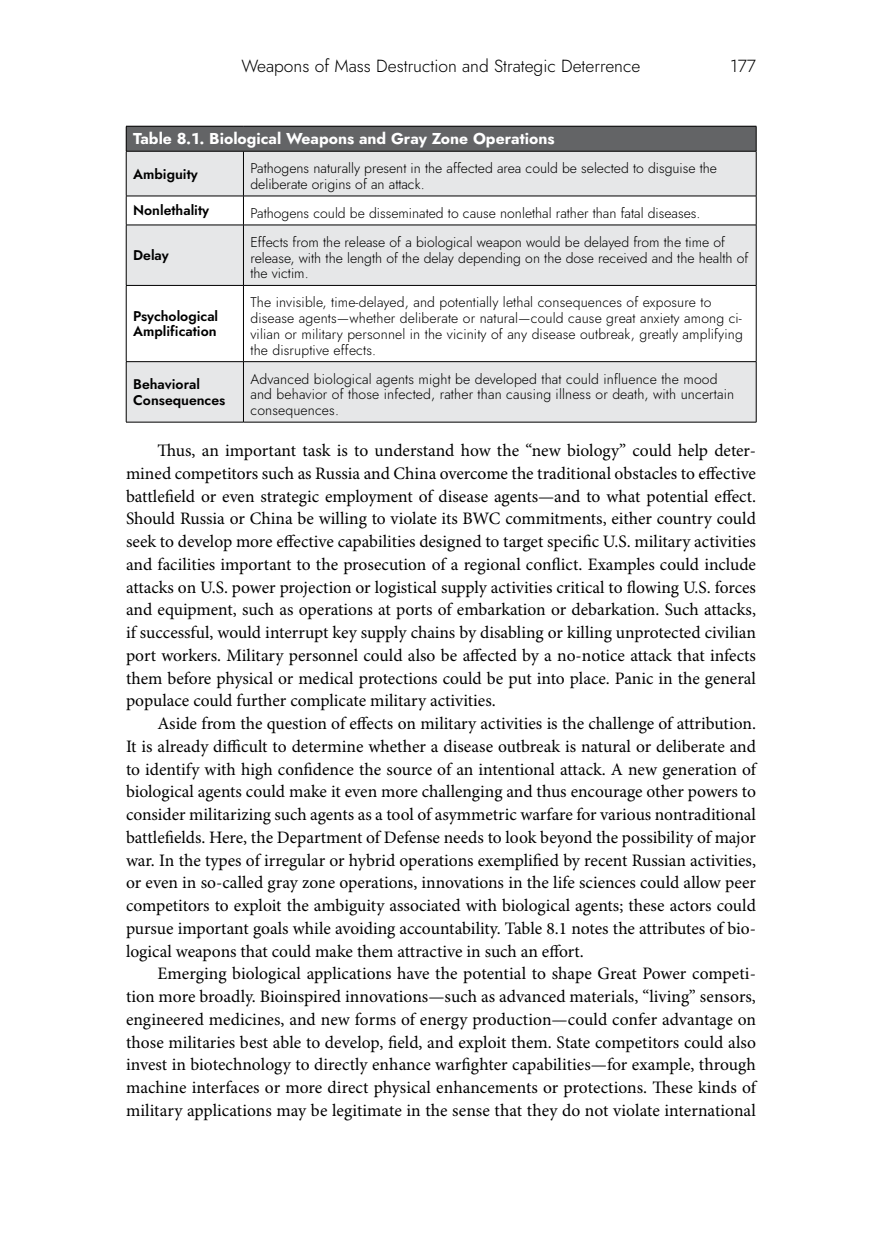
<style>
.page{position:relative;width:882px;height:1260px;background:#fff}
.page>*{position:absolute;margin:0;border:0;box-sizing:border-box;transform-origin:0 0}
.t1{font:17.5px/22.8px "Minion Pro";color:#000;text-align:justify}
.t2{font:300 17.5px "Jost";color:#000}
.t3{font:700 15.75px "Jost";color:#fff}
.t4{font:300 14px/15.8px "Jost";letter-spacing:.01em;color:#000}
.t5{font:600 14px/15.8px "Jost";color:#000}
</style>
<div class="page">
<div style="left:126px;top:126px;width:630px;height:25px;background:#636466"></div>
<svg style="left:127px;top:152px;width:629px;height:270px;fill:#e6e7e8"></svg>
<hr style="left:243px;top:151px;width:513px;height:1px;background:#000">
<hr style="left:126px;top:196px;width:117px;height:1px;background:#000">
<hr style="left:243px;top:196px;width:513px;height:1px;background:#000">
<hr style="left:126px;top:225px;width:117px;height:1px;background:#000">
<hr style="left:126px;top:285px;width:117px;height:1px;background:#000">
<hr style="left:243px;top:285px;width:513px;height:1px;background:#000">
<hr style="left:126px;top:361px;width:117px;height:1px;background:#000">
<hr style="left:126px;top:126px;width:117px;height:1px;background:#000">
<svg style="left:126px;top:126px;width:1px;height:25px"></svg>
<hr style="left:243px;top:126px;width:513px;height:1px;background:#000">
<svg style="left:756px;top:126px;width:1px;height:25px"></svg>
<hr style="left:756px;top:151px;width:1px;height:45px;background:#000">
<svg style="left:756px;top:196px;width:1px;height:29px"></svg>
<hr style="left:756px;top:362px;width:1px;height:60px;background:#000">
<hr style="left:243px;top:422px;width:513px;height:1px;background:#000">
<hr style="left:126px;top:151px;width:117px;height:1px;background:#000">
<hr style="left:126px;top:151px;width:1px;height:45px;background:#000">
<hr style="left:243px;top:151px;width:1px;height:45px;background:#000">
<svg style="left:126px;top:196px;width:1px;height:29px"></svg>
<svg style="left:243px;top:196px;width:1px;height:29px"></svg>
<hr style="left:126px;top:225px;width:1px;height:60px;background:#000">
<hr style="left:126px;top:286px;width:1px;height:75px;background:#000">
<hr style="left:126px;top:362px;width:1px;height:60px;background:#000">
<hr style="left:243px;top:362px;width:1px;height:60px;background:#000">
<hr style="left:126px;top:422px;width:117px;height:1px;background:#000">
<hr style="left:243px;top:225px;width:513px;height:1px;background:#000">
<hr style="left:243px;top:225px;width:1px;height:60px;background:#000">
<hr style="left:756px;top:225px;width:1px;height:60px;background:#000">
<hr style="left:243px;top:286px;width:1px;height:75px;background:#000">
<hr style="left:756px;top:286px;width:1px;height:75px;background:#000">
<hr style="left:243px;top:361px;width:513px;height:1px;background:#000">
<p class="t2" style="left:242px;top:54px;width:400px">Weapons of Mass Destruction and Strategic Deterrence</p>
<p class="t2" style="left:730px;top:54px;width:27px">177</p>
<p class="t3" style="left:133px;top:128px;width:423px">Table 8.1. Biological Weapons and Gray Zone Operations</p>
<p class="t5" style="left:133px;top:166px;width:66px">Ambiguity</p>
<p class="t4" style="left:250px;top:161px;width:468px">Pathogens naturally present in the affected area could be selected to disguise the deliberate origins of an attack.</p>
<p class="t5" style="left:133px;top:203px;width:77px">Nonlethality</p>
<p class="t4" style="left:250px;top:205px;width:452px">Pathogens could be disseminated to cause nonlethal rather than fatal diseases.</p>
<p class="t5" style="left:133px;top:247px;width:37px">Delay</p>
<p class="t4" style="left:250px;top:234px;width:499px">Effects from the release of a biological weapon would be delayed from the time of release, with the length of the delay depending on the dose received and the health of the victim.</p>
<p class="t5" style="left:133px;top:308px;width:87px">Psychological<br>Amplification</p>
<p class="t4" style="left:250px;top:295px;width:494px">The invisible, time-delayed, and potentially lethal consequences of exposure to disease agents—whether deliberate or natural—could cause great anxiety among ci&shy;vilian or military personnel in the vicinity of any disease outbreak, greatly amplifying the disruptive effects.</p>
<p class="t5" style="left:133px;top:376px;width:94px">Behavioral<br>Consequences</p>
<p class="t4" style="left:250px;top:371px;width:485px">Advanced biological agents might be developed that could influence the mood and behavior of those infected, rather than causing illness or death, with uncertain consequences.</p>
<p class="t1" style="left:126px;top:440px;width:632px;text-indent:32px">Thus, an important task is to understand how the “new biology” could help deter&shy;mined competitors such as Russia and China overcome the traditional obstacles to effective battlefield or even strategic employment of disease agents—and to what potential effect.<br>Should Russia or China be willing to violate its BWC commitments, either country could seek to develop more effective capabilities designed to target specific U.S. military activities and facilities important to the prosecution of a regional conflict. Examples could include attacks on U.S. power projection or logistical supply activities critical to flowing U.S. forces and equipment, such as operations at ports of embarkation or debarkation. Such attacks, if successful, would interrupt key supply chains by disabling or killing unprotected civilian port workers. Military personnel could also be affected by a no-notice attack that infects them before physical or medical protections could be put into place. Panic in the general populace could further complicate military activities.</p>
<p class="t1" style="left:126px;top:713px;width:632px;text-indent:32px">Aside from the question of effects on military activities is the challenge of attribution.<br>It is already difficult to determine whether a disease outbreak is natural or deliberate and to identify with high confidence the source of an intentional attack. A new generation of biological agents could make it even more challenging and thus encourage other powers to consider militarizing such agents as a tool of asymmetric warfare for various nontraditional battlefields. Here, the Department of Defense needs to look beyond the possibility of major war. In the types of irregular or hybrid operations exemplified by recent Russian activities, or even in so-called gray zone operations, innovations in the life sciences could allow peer competitors to exploit the ambiguity associated with biological agents; these actors could pursue important goals while avoiding accountability. Table 8.1 notes the attributes of bio&shy;logical weapons that could make them attractive in such an effort.</p>
<p class="t1" style="left:126px;top:963px;width:632px;text-indent:32px">Emerging biological applications have the potential to shape Great Power competi&shy;tion more broadly. Bioinspired innovations—such as advanced materials, “living” sensors, engineered medicines, and new forms of energy production—could confer advantage on those militaries best able to develop, field, and exploit them. State competitors could also invest in biotechnology to directly enhance warfighter capabilities—for example, through machine interfaces or more direct physical enhancements or protections. These kinds of military applications may be legitimate in the sense that they do not violate international</p>
</div>
